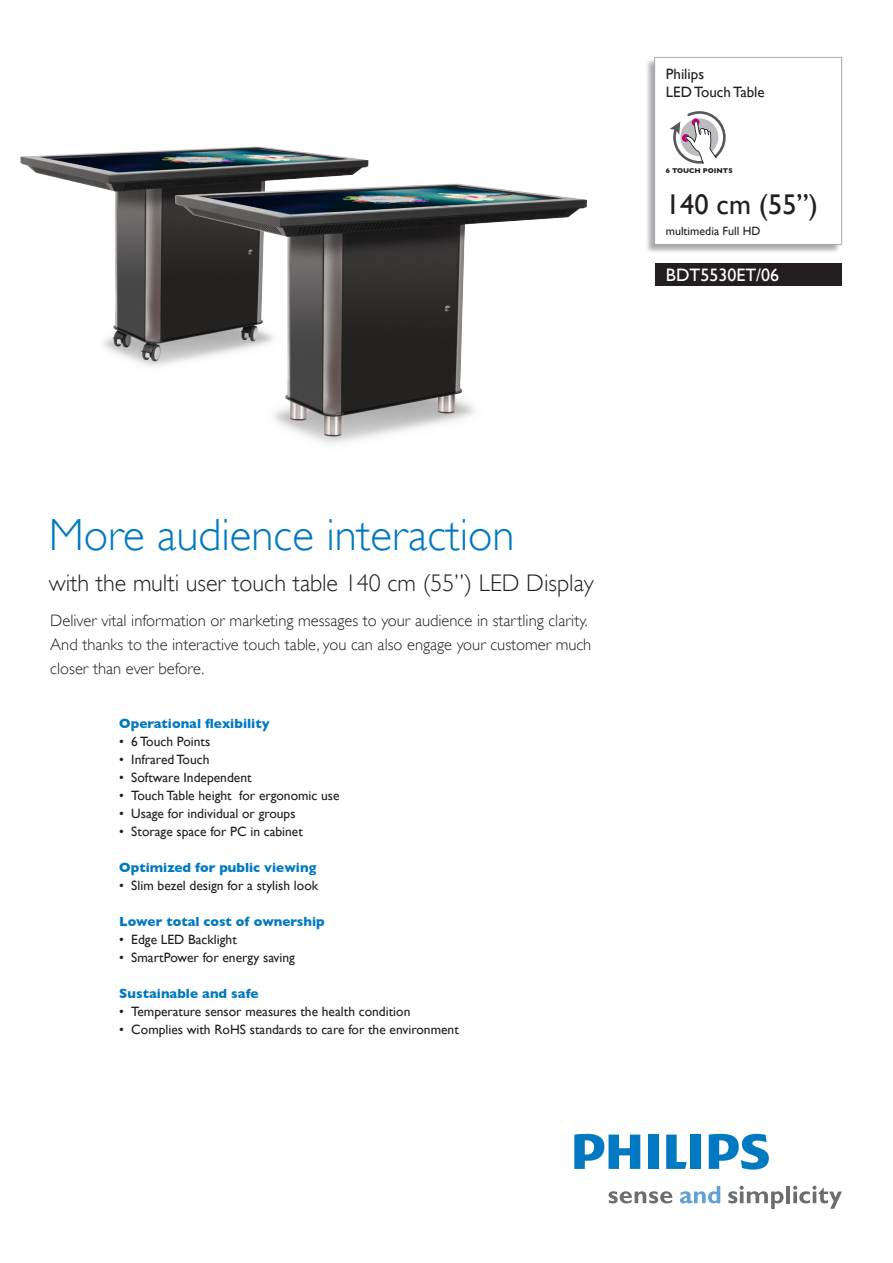
<style>
.page{position:relative;width:893px;height:1263px;background:#fff}
.page>*{position:absolute;margin:0;border:0;box-sizing:border-box;transform-origin:0 0}
.t1{font:300 45px "Gill Sans";color:#0079c2}
.t2{font:28.5px "Gill Sans";color:#231f20}
.t3{font:300 24px "Gill Sans";color:#231f20}
.t4{font:18px "Gill Sans";color:#fff}
.t5{font:300 16.5px/24px "Gill Sans";color:#231f20}
.t6{font:15px "Gill Sans";color:#231f20}
.t7{font:13.5px "Gill Sans";color:#231f20}
.t8{font:700 13.5px "Gill Sans";color:#0079c2}
.t9{font:12px "Gill Sans";color:#231f20}
.t10{font:700 7.05px "Gill Sans";color:#231f20}
</style>
<div class="page">
<img style="left:647px;top:60px;width:192px;height:192px">
<svg style="left:608px;top:1191px;width:64px;height:12px"></svg>
<svg style="left:728px;top:1186px;width:55px;height:23px"></svg>
<hr style="left:786px;top:1186px;width:4px;height:17px;background:#6c6d70">
<svg style="left:793px;top:1186px;width:49px;height:23px"></svg>
<svg style="left:680px;top:1186px;width:40px;height:17px"></svg>
<svg style="left:666px;top:1134px;width:21px;height:35px"></svg>
<div style="left:648px;top:1134px;width:10px;height:35px;background:#0079c2"></div>
<div style="left:690px;top:1134px;width:11px;height:35px;background:#0079c2"></div>
<svg style="left:709px;top:1134px;width:60px;height:35px"></svg>
<svg style="left:574px;top:1134px;width:66px;height:35px"></svg>
<div style="left:655px;top:263px;width:187px;height:23px;background:#231f20"></div>
<div style="left:654px;top:57px;width:188px;height:188px;background:#fff;border:1px solid #a8a9ad"></div>
<svg style="left:670px;top:111px;width:56px;height:53px"></svg>
<img style="left:20px;top:146px;width:265px;height:221px">
<img style="left:160px;top:150px;width:427px;height:294px">
<p class="t6" style="left:666px;top:66px;width:40px">Philips</p>
<p class="t6" style="left:666px;top:84px;width:100px">LED Touch Table</p>
<p class="t10" style="left:666px;top:166px;width:68px">6 TOUCH POINTS</p>
<p class="t2" style="left:666px;top:188px;width:154px">140 cm (55”)</p>
<p class="t9" style="left:666px;top:224px;width:96px">multimedia Full HD</p>
<p class="t4" style="left:666px;top:264px;width:115px">BDT5530ET/06</p>
<p class="t1" style="left:49px;top:509px;width:467px">More audience interaction</p>
<p class="t3" style="left:49px;top:569px;width:546px">with the multi user touch table 140 cm (55”) LED Display</p>
<p class="t5" style="left:50px;top:608px;width:539px">Deliver vital information or marketing messages to your audience in startling clarity.</p>
<p class="t5" style="left:50px;top:632px;width:543px">And thanks to the interactive touch table, you can also engage your customer much closer than ever before.</p>
<p class="t8" style="left:119px;top:716px;width:152px">Operational flexibility</p>
<p class="t7" style="left:119px;top:734px;width:92px">• 6 Touch Points</p>
<p class="t7" style="left:119px;top:752px;width:92px">• Infrared Touch</p>
<p class="t7" style="left:119px;top:770px;width:134px">• Software Independent</p>
<p class="t7" style="left:119px;top:788px;width:222px">• Touch Table height for ergonomic use</p>
<p class="t7" style="left:119px;top:806px;width:178px">• Usage for individual or groups</p>
<p class="t7" style="left:119px;top:824px;width:185px">• Storage space for PC in cabinet</p>
<p class="t8" style="left:119px;top:860px;width:198px">Optimized for public viewing</p>
<p class="t7" style="left:119px;top:878px;width:200px">• Slim bezel design for a stylish look</p>
<p class="t8" style="left:119px;top:914px;width:207px">Lower total cost of ownership</p>
<p class="t7" style="left:119px;top:932px;width:119px">• Edge LED Backlight</p>
<p class="t7" style="left:119px;top:950px;width:177px">• SmartPower for energy saving</p>
<p class="t8" style="left:119px;top:986px;width:141px">Sustainable and safe</p>
<p class="t7" style="left:119px;top:1004px;width:293px">• Temperature sensor measures the health condition</p>
<p class="t7" style="left:119px;top:1022px;width:341px">• Complies with RoHS standards to care for the environment</p>
</div>
